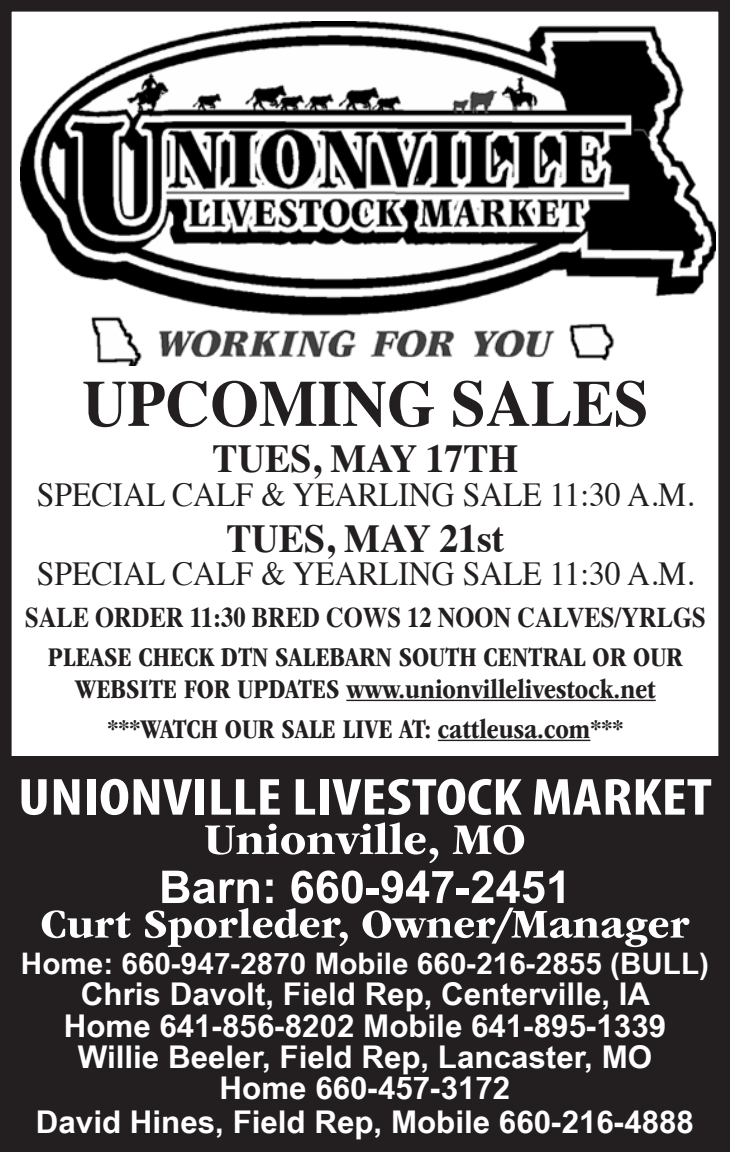
<style>
.page{position:relative;width:730px;height:1152px;background:#fff}
.page>*{position:absolute;margin:0;border:0;box-sizing:border-box;transform-origin:0 0}
.t1{font:700 65.2px "Times";color:#231f20;scale:.95 1}
.t2{font:700 condensed 52.4px "Myriad Pro";color:#fff;scale:1.22 1}
.t3{font:700 45.2px "Arial Narrow";color:#fff;scale:1.22 1}
.t4{font:700 condensed 45.2px "ITC Garamond Std";color:#fff;scale:1.22 1}
.t5{font:700 condensed 42.4px "ITC Garamond Std";color:#fff;scale:1.22 1}
.t6{font:700 39.6px "Times";color:#231f20;scale:.95 1}
.t7{font:33.6px "Times";color:#231f20;scale:.94 1}
.t8{font:700 31.2px "Arial Narrow";color:#fff;scale:1.22 1}
.t9{font:700 29.6px "Arial Narrow";color:#fff;scale:1.22 1}
.t10{font:700 28.4px "Times";color:#231f20;scale:.86 1}
.t11{font:700 condensed 28px/32px "ITC Garamond Std";color:#231f20;text-align:center}
</style>
<div class="page">
<div style="left:0;top:0;width:729px;height:1152px;border:12px solid #231f20"></div>
<img style="left:20px;top:21px;width:694px;height:345px">
<div style="left:0;top:757px;width:729px;height:395px;background:#231f20"></div>
<hr style="left:346px;top:700px;width:309px;height:1px;background:#231f20">
<hr style="left:437px;top:740px;width:153px;height:1px;background:#231f20">
<p class="t1" style="left:82px;top:341px;width:597px">UPCOMING SALES</p>
<p class="t6" style="left:212px;top:421px;width:323px">TUES, MAY 17TH</p>
<p class="t7" style="left:37px;top:463px;width:700px">SPECIAL CALF &amp; YEARLING SALE 11:30 A.M.</p>
<p class="t6" style="left:226px;top:501px;width:294px">TUES, MAY 21st</p>
<p class="t7" style="left:37px;top:543px;width:700px">SPECIAL CALF &amp; YEARLING SALE 11:30 A.M.</p>
<p class="t10" style="left:25px;top:591px;width:792px">SALE ORDER 11:30 BRED COWS 12 NOON CALVES/YRLGS</p>
<p class="t11" style="left:48px;top:641px;width:636px">PLEASE CHECK DTN SALEBARN SOUTH CENTRAL OR OUR<br>WEBSITE FOR UPDATES www.unionvillelivestock.net</p>
<p class="t11" style="left:107px;top:713px;width:516px">***WATCH OUR SALE LIVE AT: cattleusa.com***</p>
<p class="t2" style="left:18px;top:764px;width:569px">UNIONVILLE LIVESTOCK MARKET</p>
<p class="t4" style="left:204px;top:814px;width:265px">Unionville, MO</p>
<p class="t3" style="left:159px;top:853px;width:339px">Barn: 660-947-2451</p>
<p class="t5" style="left:40px;top:900px;width:533px">Curt Sporleder, Owner/Manager</p>
<p class="t9" style="left:21px;top:941px;width:565px">Home: 660-947-2870 Mobile 660-216-2855 (BULL)</p>
<p class="t8" style="left:81px;top:971px;width:467px">Chris Davolt, Field Rep, Centerville, IA</p>
<p class="t8" style="left:64px;top:1002px;width:495px">Home 641-856-8202 Mobile 641-895-1339</p>
<p class="t8" style="left:78px;top:1033px;width:472px">Willie Beeler, Field Rep, Lancaster, MO</p>
<p class="t8" style="left:219px;top:1065px;width:240px">Home 660-457-3172</p>
<p class="t8" style="left:36px;top:1099px;width:540px">David Hines, Field Rep, Mobile 660-216-4888</p>
</div>
